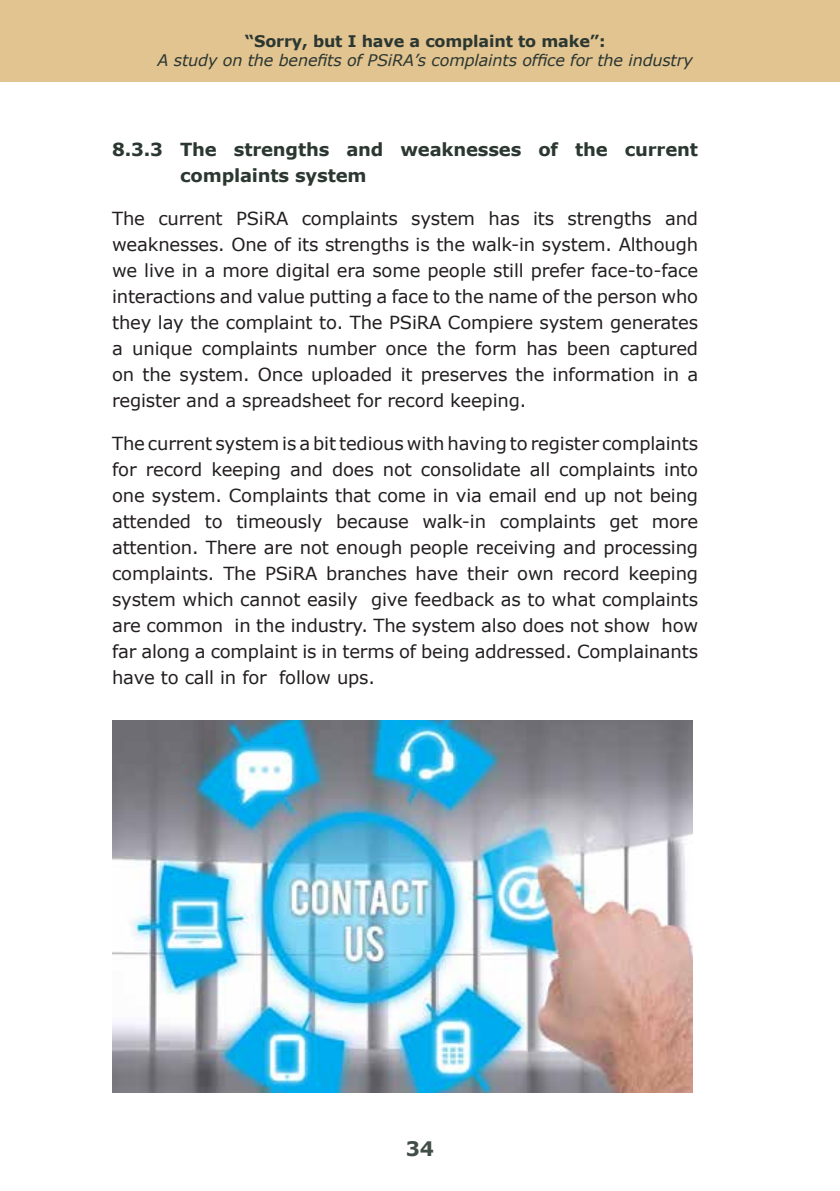
<style>
.page{position:relative;width:840px;height:1191px;background:#fff}
.page>*{position:absolute;margin:0;border:0;box-sizing:border-box;transform-origin:0 0}
.t1{font:700 20px "Verdana";color:#424e48}
.t2{font:18px/26px "Verdana";letter-spacing:-.01em;color:#231f20;text-align:justify}
.t3{font:700 18px/26px "Verdana";letter-spacing:-.01em;color:#2b3731}
.t4{font:italic 16px "Verdana";letter-spacing:-.01em;color:#2b3731}
.t5{font:700 16px "Verdana";letter-spacing:-.01em;color:#2b3731}
</style>
<div class="page">
<img style="left:112px;top:720px;width:580px;height:372px">
<div style="left:0;top:0;width:839px;height:82px;background:#e2c491"></div>
<p class="t5" style="left:245px;top:30px;width:362px">“Sorry, but I have a complaint to make”:</p>
<p class="t4" style="left:157px;top:50px;width:536px">A study on the benefits of PSiRA’s complaints office for the industry</p>
<p class="t3" style="left:180px;top:136px;width:519px;text-indent:-68px">8.3.3 The strengths and weaknesses of the current complaints system</p>
<p class="t2" style="left:112px;top:205px;width:587px">The current PSiRA complaints system has its strengths and weaknesses. One of its strengths is the walk-in system. Although we live in a more digital era some people still prefer face-to-face interactions and value putting a face to the name of the person who they lay the complaint to. The PSiRA Compiere system generates a unique complaints number once the form has been captured on the system. Once uploaded it preserves the information in a register and a spreadsheet for record keeping.</p>
<p class="t2" style="left:112px;top:430px;width:587px">The current system is a bit tedious with having to register complaints for record keeping and does not consolidate all complaints into one system. Complaints that come in via email end up not being attended to timeously because walk-in complaints get more attention. There are not enough people receiving and processing complaints. The PSiRA branches have their own record keeping system which cannot easily give feedback as to what complaints are common in the industry. The system also does not show how far along a complaint is in terms of being addressed. Complainants have to call in for follow ups.</p>
<p class="t1" style="left:405px;top:1135px;width:30px">34</p>
</div>
